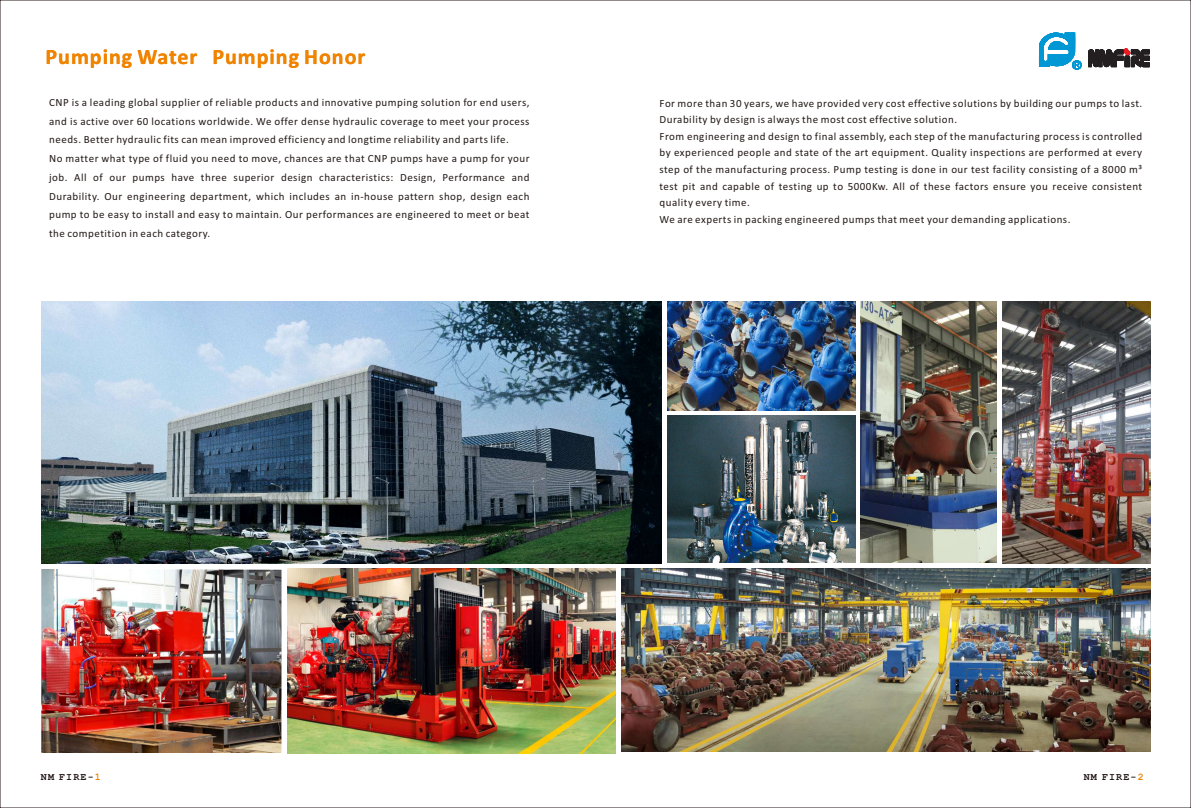
<style>
.page{position:relative;width:1191px;height:808px;background:#fff}
.page>*{position:absolute;margin:0;border:0;box-sizing:border-box;transform-origin:0 0}
.t1{font:700 22px "Calibri";letter-spacing:.045em;color:#f08300}
.t2{font:11px/18.7px "Calibri";letter-spacing:.045em;color:#231916}
.t3{font:700 10px "Courier New";letter-spacing:.12em;color:#231916}
.s1{color:#f08300}
</style>
<div class="page">
<svg style="left:1088px;top:48px;width:61px;height:20px"></svg>
<svg style="left:1039px;top:33px;width:42px;height:37px"></svg>
<img style="left:41px;top:302px;width:620px;height:261px">
<img style="left:1002px;top:302px;width:148px;height:261px">
<img style="left:667px;top:416px;width:188px;height:147px">
<img style="left:667px;top:302px;width:188px;height:108px">
<img style="left:861px;top:302px;width:135px;height:261px">
<img style="left:621px;top:569px;width:529px;height:182px">
<img style="left:287px;top:569px;width:329px;height:184px">
<img style="left:41px;top:569px;width:240px;height:184px">
<h1 class="t1" style="left:46px;top:47px;width:321px">Pumping Water Pumping Honor</h1>
<p class="t2" style="left:49px;top:94px;width:482px">CNP is a leading global supplier of reliable products and innovative pumping solution for end users, and is active over 60 locations worldwide. We offer dense hydraulic coverage to meet your process needs. Better hydraulic fits can mean improved efficiency and longtime reliability and parts life.<br>No matter what type of fluid you need to move, chances are that CNP pumps have a pump for your job. All of our pumps have three superior design characteristics: Design, Performance and Durability. Our engineering department, which includes an in-house pattern shop, design each pump to be easy to install and easy to maintain. Our performances are engineered to meet or beat the competition in each category.</p>
<p class="t2" style="left:659px;top:95px;width:484px;line-height:16.6px">For more than 30 years, we have provided very cost effective solutions by building our pumps to last.<br>Durability by design is always the most cost effective solution.<br>From engineering and design to final assembly, each step of the manufacturing process is controlled by experienced people and state of the art equipment. Quality inspections are performed at every step of the manufacturing process. Pump testing is done in our test facility consisting of a 8000 m³ test pit and capable of testing up to 5000Kw. All of these factors ensure you receive consistent quality every time.<br>We are experts in packing engineered pumps that meet your demanding applications.</p>
<p class="t3" style="left:41px;top:773px;width:62px">NM FIRE-<span class="s1">1</span></p>
<p class="t3" style="left:1083px;top:773px;width:62px">NM FIRE-<span class="s1">2</span></p>
</div>
